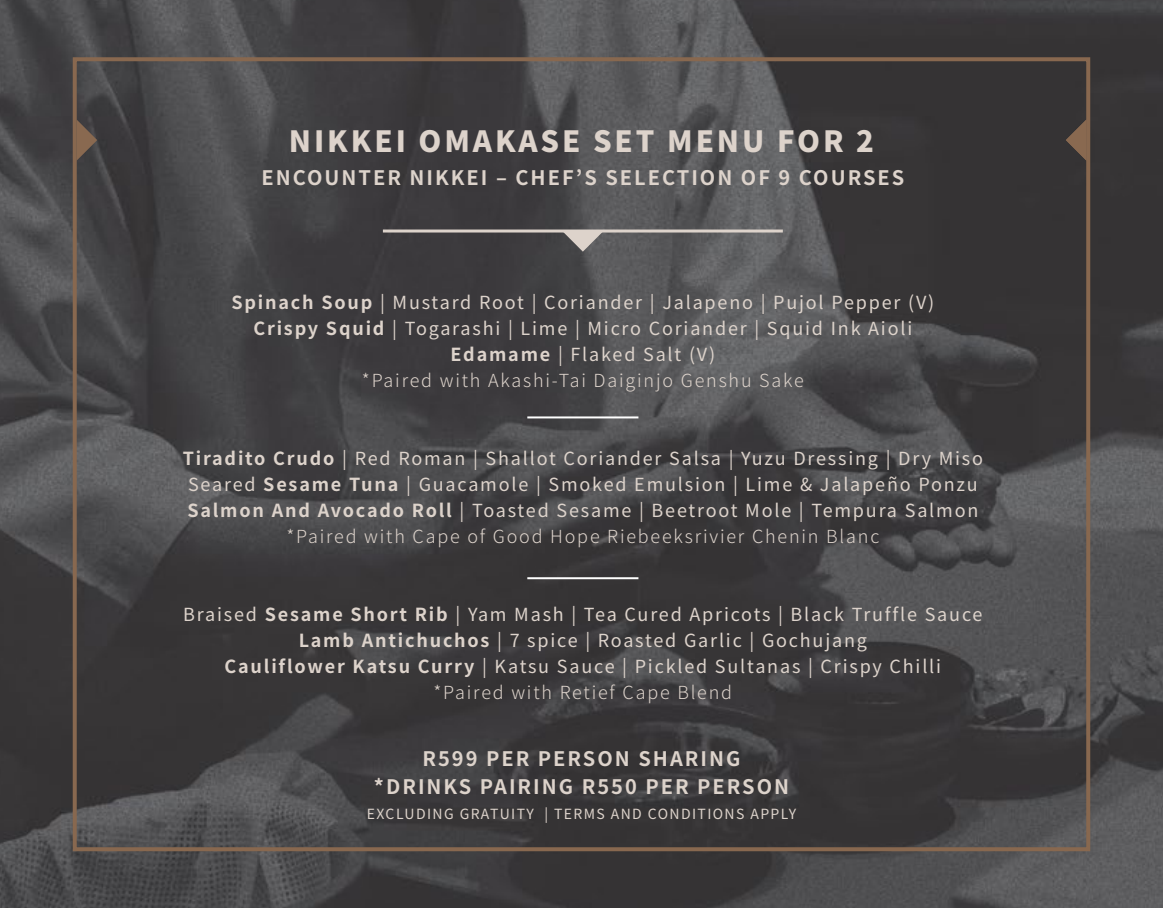
<style>
.page{position:relative;width:1163px;height:908px;background:#fff}
.page>*{position:absolute;margin:0;border:0;box-sizing:border-box;transform-origin:0 0}
.t1{font:900 29.2px "Noto Sans CJ Kkr";letter-spacing:.1em;color:#ddd3cb}
.t2{font:700 20px/28px "Noto Sans CJ Kkr";letter-spacing:.1em;color:#ddd3cb;text-align:center}
.t3{font:18px/26px "Noto Sans CJ Kkr";letter-spacing:.1em;color:#ddd3cb;text-align:center}
.t4{font:14px "Noto Sans CJ Kkr";letter-spacing:.1em;color:#ddd3cb}
.s1{font-weight:700}
.s2{font-weight:300}
</style>
<div class="page">
<img style="left:0;top:0;width:1162px;height:907px">
<div style="left:73px;top:57px;width:1017px;height:793px;border:4px solid #88684f"></div>
<svg style="left:77px;top:119px;width:20px;height:42px"></svg>
<svg style="left:1065px;top:119px;width:21px;height:42px"></svg>
<hr style="left:383px;top:229px;width:399px;height:3px;background:#ddd3cb">
<svg style="left:562px;top:232px;width:41px;height:19px"></svg>
<hr style="left:527px;top:416px;width:111px;height:2px;background:#fff">
<hr style="left:527px;top:577px;width:111px;height:2px;background:#fff">
<h1 class="t1" style="left:289px;top:124px;width:586px">NIKKEI OMAKASE SET MENU FOR 2</h1>
<p class="t2" style="left:261px;top:164px;width:644px">ENCOUNTER NIKKEI ‒ CHEF’S SELECTION OF 9 COURSES</p>
<p class="t3" style="left:231px;top:290px;width:704px"><span class="s1">Spinach Soup</span> | Mustard Root | Coriander | Jalapeno | Pujol Pepper (V)<br><span class="s1">Crispy Squid</span> | Togarashi | Lime | Micro Coriander | Squid Ink Aioli <span class="s1">Edamame</span> | Flaked Salt (V)<br><span class="s2">*Paired with Akashi-Tai Daiginjo Genshu Sake</span></p>
<p class="t3" style="left:183px;top:446px;width:801px"><span class="s1">Tiradito Crudo</span> | Red Roman | Shallot Coriander Salsa | Yuzu Dressing | Dry Miso Seared <span class="s1">Sesame Tuna</span> | Guacamole | Smoked Emulsion | Lime &amp; Jalapeño Ponzu <span class="s1">Salmon And Avocado Roll</span> | Toasted Sesame | Beetroot Mole | Tempura Salmon <span class="s2">*Paired with Cape of Good Hope Riebeeksrivier Chenin Blanc</span></p>
<p class="t3" style="left:183px;top:602px;width:800px">Braised <span class="s1">Sesame Short Rib</span> | Yam Mash | Tea Cured Apricots | Black Truffle Sauce <span class="s1">Lamb Antichuchos</span> | 7 spice | Roasted Garlic | Gochujang<br><span class="s1">Cauliflower Katsu Curry</span> | Katsu Sauce | Pickled Sultanas | Crispy Chilli<br><span class="s2">*Paired with Retief Cape Blend</span></p>
<p class="t2" style="left:374px;top:744px;width:416px">R599 PER PERSON SHARING *DRINKS PAIRING R550 PER PERSON</p>
<p class="t4" style="left:367px;top:805px;width:430px">EXCLUDING GRATUITY | TERMS AND CONDITIONS APPLY</p>
</div>
